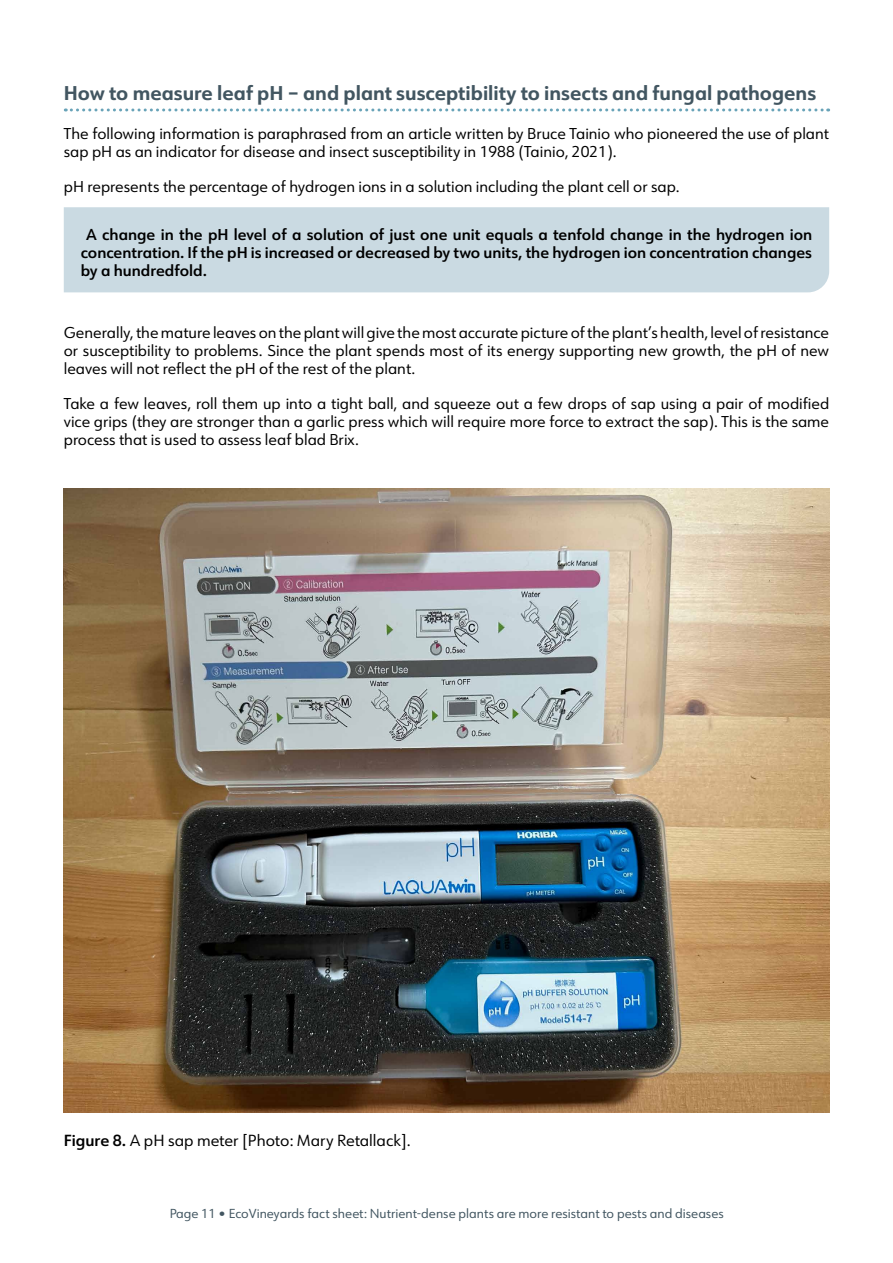
<style>
.page{position:relative;width:893px;height:1263px;background:#fff}
.page>*{position:absolute;margin:0;border:0;box-sizing:border-box;transform-origin:0 0}
.Heading_2{font:700 19.5px "URW Form";color:#425661}
.Figure_title{font:15.75px "URW Form";color:#000}
.Body_text{font:15.3px/18px "URW Form";color:#000;text-align:justify}
.Breakout_copy{font:600 15.3px/18px "URW Form";color:#000;text-align:justify}
.t1{font:12.75px "URW Form";color:#425661}
.s1{font-weight:600}
</style>
<div class="page">
<svg style="left:65px;top:108px;width:764px;height:3px"></svg>
<div style="left:64px;top:207px;width:765px;height:85px;background:#cadae2"></div>
<img style="left:64px;top:489px;width:765px;height:623px">
<p class="Heading_2" style="left:64px;top:79px;width:754px">How to measure leaf pH – and plant susceptibility to insects and fungal pathogens</p>
<p class="Body_text" style="left:64px;top:124px;width:767px">The following information is paraphrased from an article written by Bruce Tainio who pioneered the use of plant sap pH as an indicator for disease and insect susceptibility in 1988 (Tainio, 2021).</p>
<p class="Body_text" style="left:64px;top:177px;width:618px">pH represents the percentage of hydrogen ions in a solution including the plant cell or sap.</p>
<p class="Breakout_copy" style="left:81px;top:226px;width:733px;text-indent:5px">A change in the pH level of a solution of just one unit equals a tenfold change in the hydrogen ion concentration. If the pH is increased or decreased by two units, the hydrogen ion concentration changes by a hundredfold.</p>
<p class="Body_text" style="left:64px;top:323px;width:767px">Generally, the mature leaves on the plant will give the most accurate picture of the plant’s health, level of resistance or susceptibility to problems. Since the plant spends most of its energy supporting new growth, the pH of new leaves will not reflect the pH of the rest of the plant.</p>
<p class="Body_text" style="left:64px;top:394px;width:767px">Take a few leaves, roll them up into a tight ball, and squeeze out a few drops of sap using a pair of modified vice grips (they are stronger than a garlic press which will require more force to extract the sap). This is the same process that is used to assess leaf blad Brix.</p>
<p class="Figure_title" style="left:64px;top:1129px;width:348px"><span class="s1">Figure 8.</span> A pH sap meter [Photo: Mary Retallack].</p>
<p class="t1" style="left:169px;top:1205px;width:556px">Page 11 • EcoVineyards fact sheet: Nutrient-dense plants are more resistant to pests and diseases</p>
</div>
